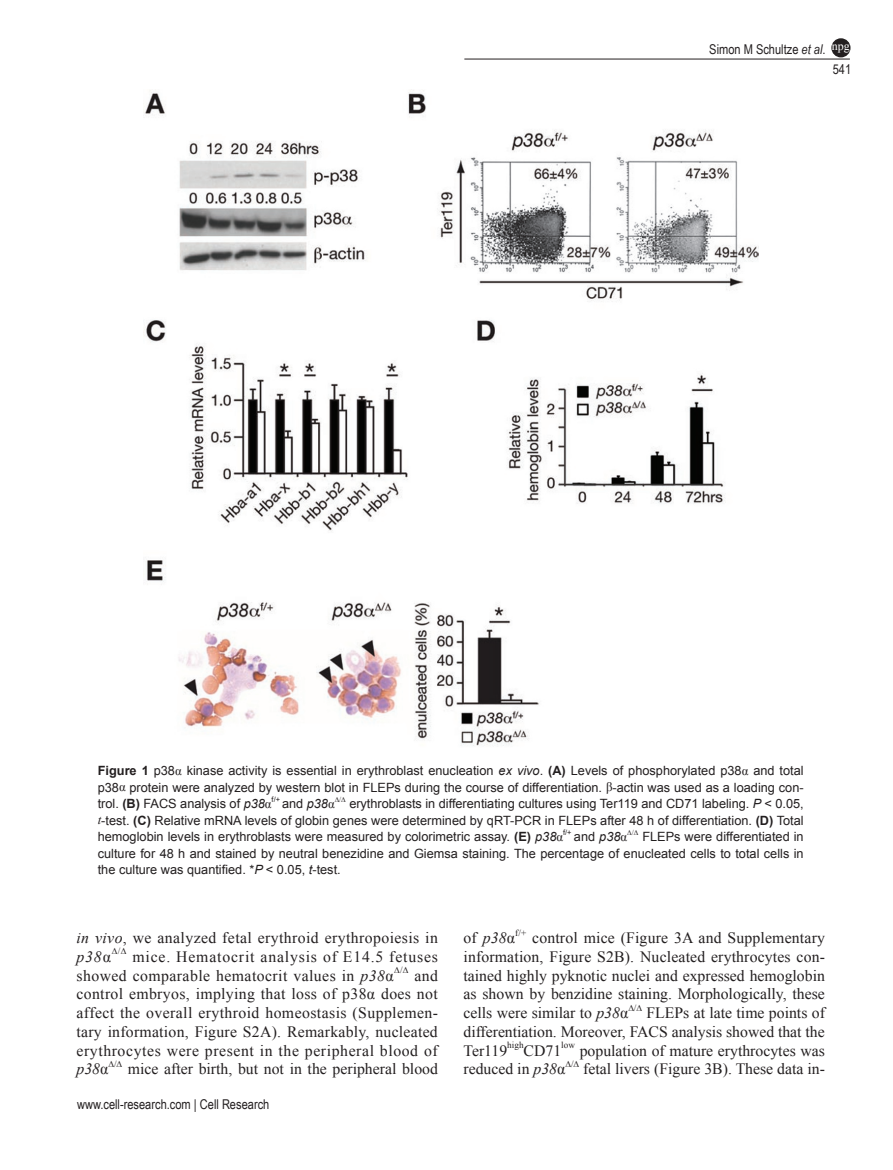
<style>
.page{position:relative;width:893px;height:1170px;background:#fff}
.page>*{position:absolute;margin:0;border:0;box-sizing:border-box;transform-origin:0 0}
.t1{font:15.75px/18.8px "Times New Roman PSMT2";letter-spacing:.01em;color:#231f20;text-align:right}
.t2{font:15.75px "Times New Roman";letter-spacing:.015em;color:#231f20}
.t3{font:15.75px/18.8px "Times New Roman PSMT2";letter-spacing:.03em;color:#231f20}
.t4{font:15.75px "Times New Roman PSMT2";letter-spacing:.035em;color:#231f20}
.t5{font:italic 15.75px "Times New Roman";letter-spacing:.01em;color:#231f20}
.t6{font:13.5px "Arial Narrow";color:#231f20}
.t7{font:12.75px/16.5px "Arial MT2";color:#231f20;text-align:justify}
.t8{font:12.75px "Arial";color:#231f20}
.t9{font:12px "Times New Roman PSMT2";color:#fff}
.t10{font:9.15px "Times New Roman";color:#231f20}
.t11{font:9.15px "Times New Roman PSMT2";color:#231f20}
.t12{font:7.5px "Arial MT2";color:#231f20}
.t13{font:7.5px "Times New Roman";color:#231f20}
.s1{font-style:italic}
.s2{font-family:"Arial";font-weight:700}
.s3{font-family:"Times New Roman"}
.s4{font-family:"Arial";font-style:italic}
.s5{font-family:"Times New Roman";font-style:italic}
.s6{font-family:"Arial MT2"}
.s7{font-style:normal}
.s8{font-family:"Times New Roman PSMT2";font-style:normal}
</style>
<div class="page">
<hr style="left:464px;top:59px;width:386px;height:1px;background:#231f20">
<div style="left:832px;top:39px;width:18px;height:18px;background:#231f20;border-radius:50%"></div>
<div style="left:831px;top:38px;width:19px;height:19px;border:2px solid #231f20;border-radius:50%"></div>
<img style="left:143px;top:92px;width:615px;height:654px">
<p class="t6" style="left:709px;top:40px;width:118px">Simon M Schultze <span class="s1">et al</span>.</p>
<p class="t9" style="left:832px;top:38px;width:19px">npg</p>
<p class="t6" style="left:833px;top:59px;width:20px">541</p>
<p class="t7" style="left:98px;top:762px;width:707px"><span class="s2">Figure 1</span> p38<span class="s3">α</span> kinase activity is essential in erythroblast enucleation <span class="s4">ex vivo</span>. <span class="s2">(A)</span> Levels of phosphorylated p38<span class="s3">α</span> and total p38<span class="s3">α</span> protein were analyzed by western blot in FLEPs during the course of differentiation. <span class="s3">β</span>-actin was used as a loading con&shy;trol. <span class="s2">(B)</span> FACS analysis of <span class="s4">p38</span><span class="s3">α</span></p>
<p class="t12" style="left:272px;top:794px;width:10px">f/+</p>
<p class="t7" style="left:282px;top:795px;width:54px">and <span class="s4">p38</span><span class="s3">α</span></p>
<p class="t13" style="left:335px;top:794px;width:13px">∆/∆</p>
<p class="t7" style="left:98px;top:795px;width:707px;text-indent:252px">erythroblasts in differentiating cultures using Ter119 and CD71 labeling. <span class="s4">P</span> &lt; 0.05, <span class="s5">t</span>-test. <span class="s2">(C)</span> Relative mRNA levels of globin genes were determined by qRT-PCR in FLEPs after 48 h of differentiation. <span class="s2">(D)</span> Total hemoglobin levels in erythroblasts were measured by colorimetric assay. <span class="s2">(E)</span> <span class="s4">p38</span><span class="s3">α</span></p>
<p class="t12" style="left:563px;top:827px;width:10px">f/+</p>
<p class="t7" style="left:574px;top:828px;width:55px">and <span class="s4">p38</span><span class="s3">α</span></p>
<p class="t13" style="left:627px;top:827px;width:13px">∆/∆</p>
<p class="t7" style="left:98px;top:828px;width:707px;text-align:right">FLEPs were differentiated in<br>culture for 48 h and stained by neutral benezidine and Giemsa staining. The percentage of enucleated cells to total cells in</p>
<p class="t8" style="left:98px;top:861px;width:244px">the culture was quantified. *<span class="s1">P</span> <span class="s6">&lt; 0.05,</span> <span class="s1">t</span><span class="s6">-test.</span></p>
<p class="t1" style="left:77px;top:928px;width:363px"><span class="s5">in vivo</span>, we analyzed fetal erythroid erythropoiesis in</p>
<p class="t5" style="left:77px;top:945px;width:36px">p38<span class="s7">α</span></p>
<p class="t10" style="left:112px;top:945px;width:16px">∆/∆</p>
<p class="t3" style="left:77px;top:946px;width:363px;text-indent:56px">mice. Hematocrit analysis of E14.5 fetuses showed comparable hematocrit values in <span class="s5">p38</span><span class="s3">α</span></p>
<p class="t10" style="left:394px;top:963px;width:16px">∆/∆</p>
<p class="t1" style="left:414px;top:965px;width:25px">and</p>
<p class="t2" style="left:77px;top:983px;width:363px">control embryos, implying that loss of p38α does not</p>
<p class="t1" style="left:77px;top:1003px;width:363px">affect the overall erythroid homeostasis (Supplemen-</p>
<p class="t2" style="left:77px;top:1020px;width:363px">tary information, Figure S2A). Remarkably, nucleated</p>
<p class="t4" style="left:77px;top:1039px;width:363px">erythrocytes were present in the peripheral blood of</p>
<p class="t5" style="left:77px;top:1058px;width:33px">p38<span class="s7">α</span></p>
<p class="t10" style="left:108px;top:1057px;width:15px">∆/∆</p>
<p class="t1" style="left:128px;top:1059px;width:312px">mice after birth, but not in the peripheral blood</p>
<p class="t6" style="left:77px;top:1094px;width:194px">www.cell-research.com | Cell Research</p>
<p class="t5" style="left:463px;top:926px;width:53px"><span class="s8">of</span> p38<span class="s7">α</span></p>
<p class="t11" style="left:515px;top:926px;width:12px">f/+</p>
<p class="t1" style="left:463px;top:928px;width:363px">control mice (Figure 3A and Supplementary information, Figure S2B). Nucleated erythrocytes con-</p>
<p class="t2" style="left:463px;top:964px;width:363px">tained highly pyknotic nuclei and expressed hemoglobin</p>
<p class="t1" style="left:463px;top:984px;width:363px;text-align:left">as shown by benzidine staining. Morphologically, these cells were similar to <span class="s5">p38</span><span class="s3">α</span></p>
<p class="t10" style="left:628px;top:1001px;width:15px">∆/∆</p>
<p class="t1" style="left:463px;top:1003px;width:363px;text-align:justify;text-indent:183px">FLEPs at late time points of differentiation. Moreover, FACS analysis showed that the Ter119</p>
<p class="t11" style="left:507px;top:1038px;width:18px">high</p>
<p class="t1" style="left:524px;top:1040px;width:39px">CD71</p>
<p class="t11" style="left:561px;top:1038px;width:15px">low</p>
<p class="t1" style="left:580px;top:1040px;width:247px">population of mature erythrocytes was</p>
<p class="t1" style="left:463px;top:1059px;width:103px">reduced in <span class="s5">p38</span><span class="s3">α</span></p>
<p class="t10" style="left:565px;top:1057px;width:15px">∆/∆</p>
<p class="t1" style="left:583px;top:1059px;width:243px">fetal livers (Figure 3B). These data in-</p>
</div>
